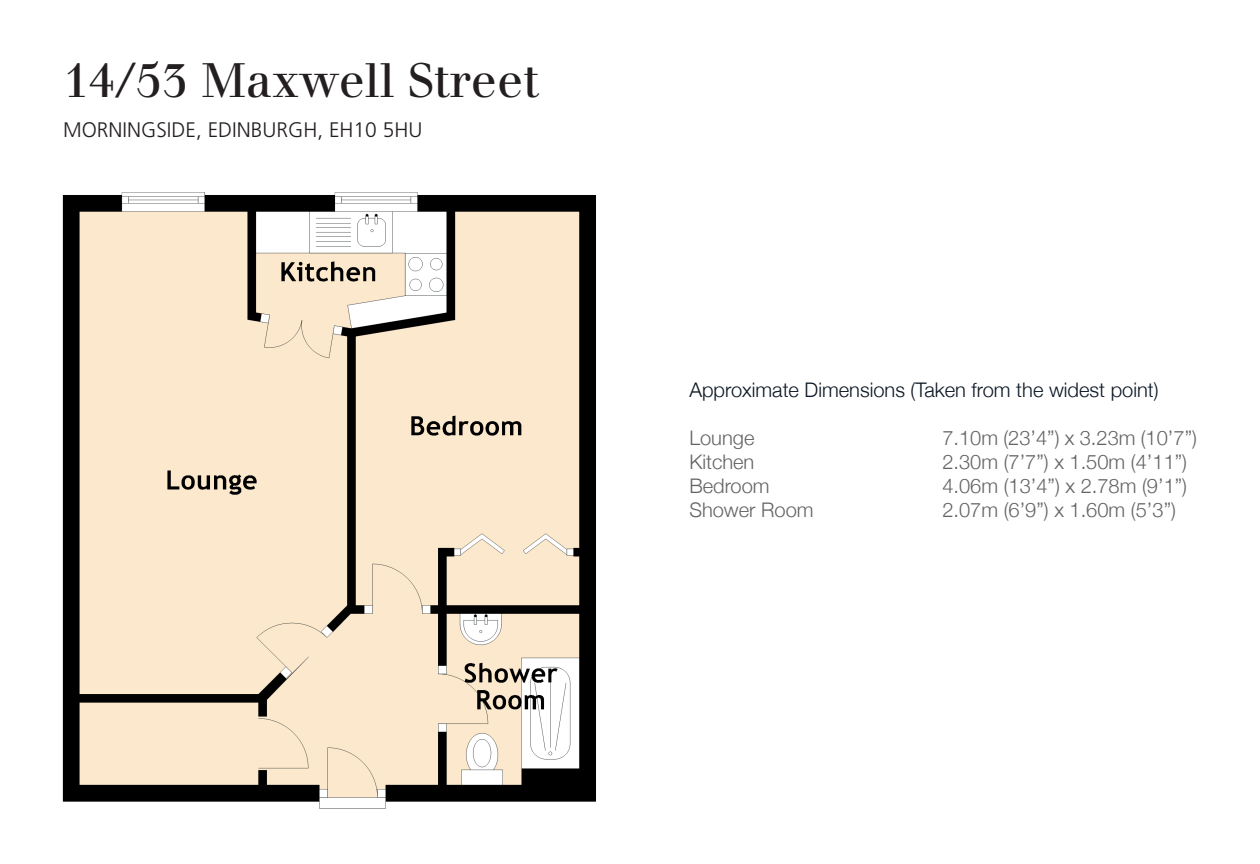
<style>
.page{position:relative;width:1260px;height:864px;background:#fff}
.page>*{position:absolute;margin:0;border:0;box-sizing:border-box;transform-origin:0 0}
.t1{font:47.25px "Justus";color:#231f20}
.t2{font:300 21px "Frutiger";color:#231f20}
.t3{font:300 20.12px "Helvetica Neue";color:#636366}
.t4{font:300 20.12px "Helvetica Neue";color:#0b1623}
</style>
<div class="page">
<img style="left:62px;top:192px;width:534px;height:617px">
<h1 class="t1" style="left:63px;top:52px;width:478px">14/53 Maxwell Street</h1>
<p class="t2" style="left:63px;top:118px;width:361px">MORNINGSIDE, EDINBURGH, EH10 5HU</p>
<p class="t4" style="left:689px;top:373px;width:471px">Approximate Dimensions (Taken from the widest point)</p>
<p class="t3" style="left:689px;top:421px;width:67px">Lounge</p>
<p class="t3" style="left:942px;top:421px;width:256px">7.10m (23’4”) x 3.23m (10’7”)</p>
<p class="t3" style="left:689px;top:445px;width:67px">Kitchen</p>
<p class="t3" style="left:942px;top:445px;width:246px">2.30m (7’7”) x 1.50m (4’11”)</p>
<p class="t3" style="left:689px;top:469px;width:82px">Bedroom</p>
<p class="t3" style="left:942px;top:469px;width:246px">4.06m (13’4”) x 2.78m (9’1”)</p>
<p class="t3" style="left:689px;top:493px;width:126px">Shower Room</p>
<p class="t3" style="left:942px;top:493px;width:235px">2.07m (6’9”) x 1.60m (5’3”)</p>
</div>
